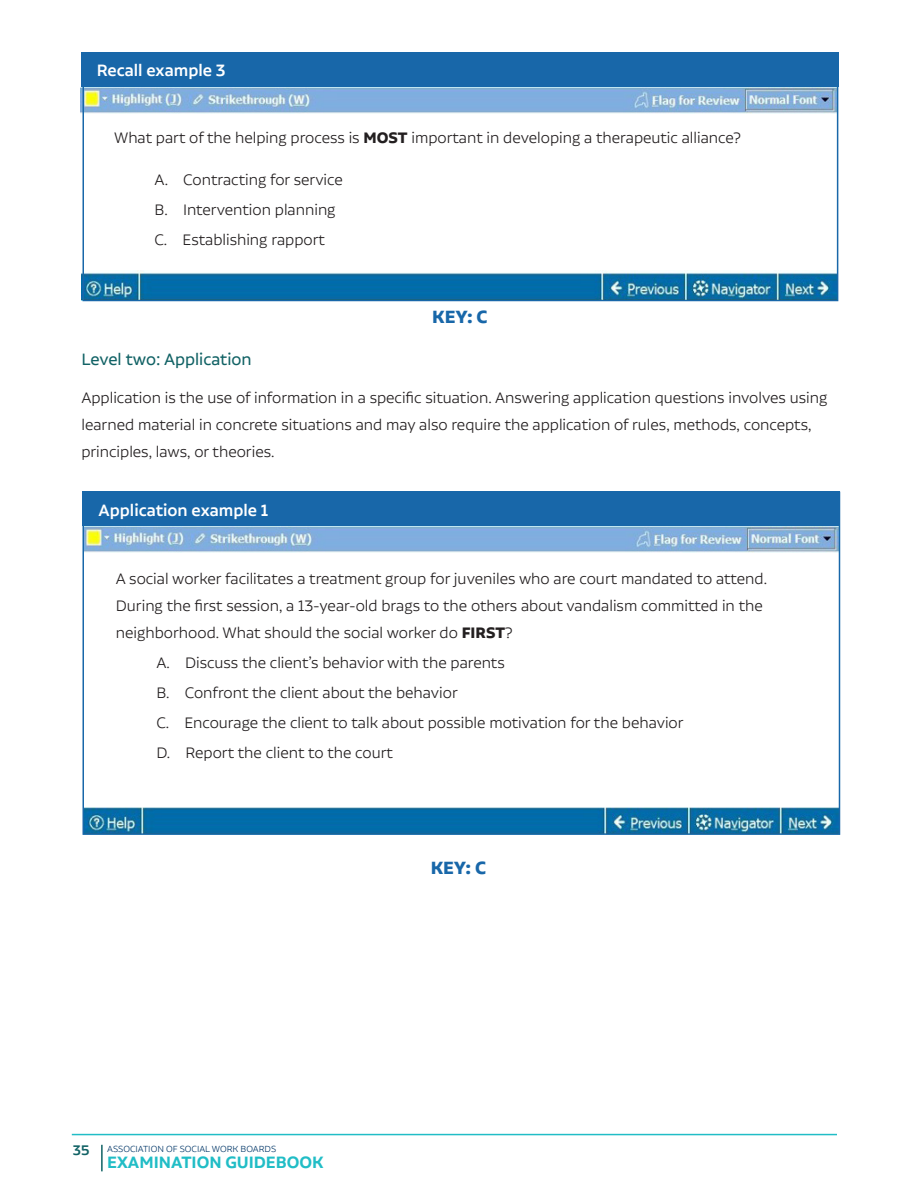
<style>
.page{position:relative;width:918px;height:1188px;background:#fff}
.page>*{position:absolute;margin:0;border:0;box-sizing:border-box;transform-origin:0 0}
.Key{font:700 21px "Aalto Sans Pro";color:#1867a9}
.QUALIFIER{font:500 19.5px "Aalto Sans Pro";color:#fff}
.t1{font:600 19.5px "Aalto Sans Pro";color:#21bdc6}
.sub_subhead{font:19.5px "Aalto Sans Pro";color:#116265}
.t2{font:300 18px/27px "Aalto Sans Pro";color:#231f20}
.t3{font:500 16.5px "Aalto Sans Pro";color:#116265}
.t4{font:300 10.5px "Aalto Sans Pro";color:#003667}
.s1{font-weight:700}
</style>
<div class="page">
<hr style="left:72px;top:1134px;width:765px;height:1px;background:#21bdc6">
<hr style="left:101px;top:1145px;width:2px;height:26px;background:#116265">
<img style="left:85px;top:807px;width:752px;height:25px">
<div style="left:83px;top:492px;width:757px;height:34px;background:#1867a9"></div>
<img style="left:85px;top:526px;width:752px;height:26px">
<img style="left:81px;top:271px;width:754px;height:29px">
<div style="left:81px;top:53px;width:757px;height:34px;background:#1867a9"></div>
<img style="left:81px;top:87px;width:754px;height:26px">
<div style="left:82px;top:53px;width:756px;height:248px;border:2px solid #1867a9"></div>
<div style="left:82px;top:492px;width:758px;height:343px;border:2px solid #1867a9"></div>
<p class="QUALIFIER" style="left:97px;top:60px;width:130px">Recall example 3</p>
<p class="t2" style="left:114px;top:124px;width:629px">What part of the helping process is <span class="s1">MOST</span> important in developing a therapeutic alliance?</p>
<p class="t2" style="left:155px;top:166px;width:190px">A. Contracting for service</p>
<p class="t2" style="left:155px;top:196px;width:183px">B. Intervention planning</p>
<p class="t2" style="left:155px;top:226px;width:172px">C. Establishing rapport</p>
<p class="Key" style="left:432px;top:305px;width:57px">KEY: C</p>
<p class="sub_subhead" style="left:81px;top:349px;width:172px">Level two: Application</p>
<p class="t2" style="left:81px;top:384px;width:748px">Application is the use of information in a specific situation. Answering application questions involves using learned material in concrete situations and may also require the application of rules, methods, concepts, principles, laws, or theories.</p>
<p class="QUALIFIER" style="left:99px;top:500px;width:171px">Application example 1</p>
<p class="t2" style="left:116px;top:565px;width:653px">A social worker facilitates a treatment group for juveniles who are court mandated to attend.<br>During the first session, a 13-year-old brags to the others about vandalism committed in the neighborhood. What should the social worker do <span class="s1">FIRST</span>?</p>
<p class="t2" style="left:156px;top:649px;width:350px">A. Discuss the client’s behavior with the parents</p>
<p class="t2" style="left:156px;top:679px;width:303px">B. Confront the client about the behavior</p>
<p class="t2" style="left:156px;top:709px;width:529px">C. Encourage the client to talk about possible motivation for the behavior</p>
<p class="t2" style="left:156px;top:739px;width:238px">D. Report the client to the court</p>
<p class="t3" style="left:73px;top:1141px;width:18px">35</p>
<p class="t4" style="left:107px;top:1143px;width:170px">ASSOCIATION OF SOCIAL WORK BOARDS</p>
<p class="t1" style="left:107px;top:1152px;width:218px">EXAMINATION GUIDEBOOK</p>
<p class="Key" style="left:431px;top:856px;width:57px">KEY: C</p>
</div>
